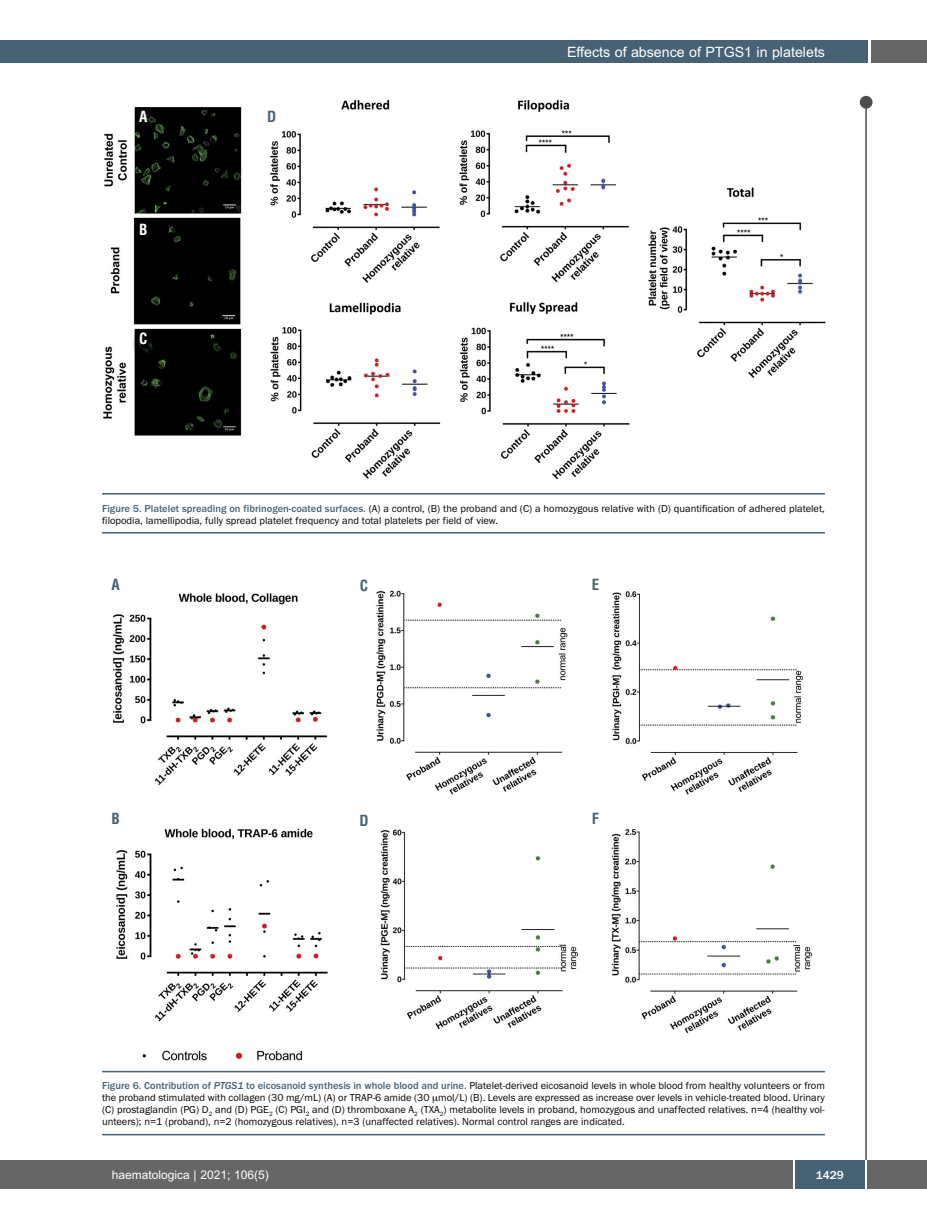
<style>
.page{position:relative;width:927px;height:1225px;background:#fff}
.page>*{position:absolute;margin:0;border:0;box-sizing:border-box;transform-origin:0 0}
.t1{font:700 condensed 15px "Helvetica";color:#466274}
.t2{font:700 condensed 15px "Helvetica";color:#fff}
.t3{font:14.25px "Arial";color:#fff}
.t4{font:12px "Arial";color:#fff}
.t5{font:500 12px "Franklin Gothic";color:#fff}
.t6{font:10.5px/12px "Franklin Gothic";color:#000}
.s1{font-weight:500;color:#466274}
.s2{font-weight:500;font-style:italic;color:#466274}
</style>
<div class="page">
<div style="left:860px;top:96px;width:12px;height:13px;background:#4d4d4d;border-radius:50%"></div>
<hr style="left:865px;top:98px;width:2px;height:1062px;background:#4d4d4d">
<div style="left:871px;top:40px;width:56px;height:22px;background:#666"></div>
<div style="left:18px;top:40px;width:849px;height:22px;background:#466274"></div>
<div style="left:17px;top:1160px;width:910px;height:28px;background:#666"></div>
<div style="left:795px;top:1160px;width:70px;height:28px;background:#466274"></div>
<hr style="left:793px;top:1160px;width:2px;height:28px;background:#fff">
<hr style="left:865px;top:1160px;width:2px;height:28px;background:#fff">
<div style="left:0;top:40px;width:19px;height:22px;background:#466274"></div>
<div style="left:0;top:1160px;width:18px;height:28px;background:#666"></div>
<hr style="left:102px;top:493px;width:723px;height:1px;background:#466274">
<hr style="left:102px;top:532px;width:723px;height:1px;background:#466274">
<img style="left:103px;top:99px;width:723px;height:381px">
<img style="left:113px;top:590px;width:700px;height:471px">
<hr style="left:102px;top:1070px;width:723px;height:2px;background:#466274">
<hr style="left:102px;top:1134px;width:723px;height:1px;background:#466274">
<h1 class="t2" style="left:139px;top:108px;width:10px">A</h1>
<h1 class="t2" style="left:139px;top:221px;width:10px">B</h1>
<h1 class="t2" style="left:139px;top:330px;width:10px">C</h1>
<h1 class="t1" style="left:267px;top:108px;width:11px">D</h1>
<h2 class="t3" style="left:567px;top:44px;width:259px">Effects of absence of PTGS1 in platelets</h2>
<p class="t6" style="left:102px;top:502px;width:724px"><span class="s1">Figure 5. Platelet spreading on fibrinogen-coated surfaces.</span> (A) a control, (B) the proband and (C) a homozygous relative with (D) quantification of adhered platelet, filopodia, lamellipodia, fully spread platelet frequency and total platelets per field of view.</p>
<h1 class="t1" style="left:112px;top:576px;width:10px">A</h1>
<h1 class="t1" style="left:112px;top:810px;width:10px">B</h1>
<h1 class="t1" style="left:360px;top:577px;width:10px">C</h1>
<h1 class="t1" style="left:359px;top:811px;width:11px">D</h1>
<h1 class="t1" style="left:592px;top:576px;width:9px">E</h1>
<h1 class="t1" style="left:592px;top:810px;width:9px">F</h1>
<p class="t6" style="left:102px;top:1079px;width:724px;text-align:justify"><span class="s1">Figure 6. Contribution of</span> <span class="s2">PTGS1</span> <span class="s1">to eicosanoid synthesis in whole blood and urine.</span> Platelet-derived eicosanoid levels in whole blood from healthy volunteers or from the proband stimulated with collagen (30 mg/mL) (A) or TRAP-6 amide (30 mol/L) (B). Levels are expressed as increase over levels in vehicle-treated blood. Urinary (C) prostaglandin (PG) D<sub>2</sub> and (D) PGE<sub>2</sub> (C) PGI<sub>2</sub> and (D) thromboxane A<sub>2</sub> (TXA<sub>2</sub>) metabolite levels in proband, homozygous and unaffected relatives. n=4 (healthy vol&shy;unteers); n=1 (proband), n=2 (homozygous relatives), n=3 (unaffected relatives). Normal control ranges are indicated.</p>
<p class="t4" style="left:112px;top:1167px;width:158px">haematologica | 2021; 106(5)</p>
<p class="t5" style="left:816px;top:1167px;width:30px">1429</p>
</div>
